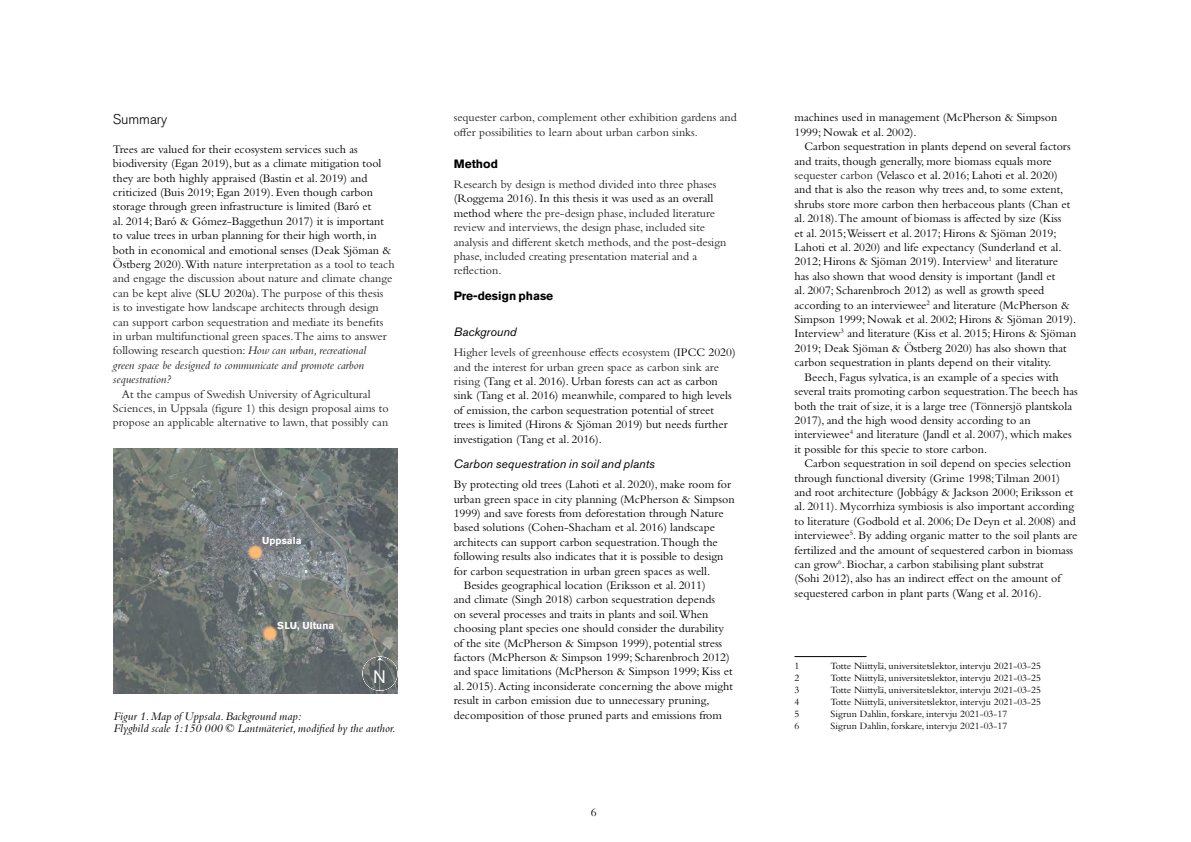
<style>
.page{position:relative;width:1191px;height:842px;background:#fff}
.page>*{position:absolute;margin:0;border:0;box-sizing:border-box;transform-origin:0 0}
.t1{font:18px "Akzidenz Grotesk Std";color:#fff}
.t2{font:300 14px "Akzidenz Grotesk Std";letter-spacing:-.005em;color:#000}
.t3{font:12px/14.4px "Bembo Std";color:#000}
.t4{font:12px/14.4px "Bembo Std";color:#202124}
.t5{font:12px "Bembo Std";color:#222}
.t6{font:italic 12px/12px "Bembo Std";letter-spacing:.005em;color:#000}
.t7{font:italic 12px "Bembo Std";color:#202124}
.t8{font:italic 12px "Akzidenz Grotesk Std";letter-spacing:.01em;color:#000}
.t9{font:700 12px "Akzidenz Grotesk Std";color:#000}
.t10{font:10px "Bembo Std";color:#000}
.t11{font:700 10px "Akzidenz Grotesk Std";color:#fff}
.s1{color:#000}
.s2{font-style:italic}
.s3{color:#202124}
</style>
<div class="page">
<hr style="left:794px;top:656px;width:72px;height:1px;background:#000">
<img style="left:114px;top:448px;width:283px;height:246px">
<img style="left:362px;top:656px;width:35px;height:34px">
<p class="t2" style="left:113px;top:111px;width:56px">Summary</p>
<p class="t3" style="left:113px;top:142px;width:246px">Trees are valued for their ecosystem services such as</p>
<p class="t3" style="left:113px;top:156px;width:270px">biodiversity (Egan 2019), but as a climate mitigation tool</p>
<p class="t3" style="left:113px;top:170px;width:256px">they are both highly appraised (Bastin et al. 2019) and</p>
<p class="t3" style="left:113px;top:185px;width:262px">criticized (Buis 2019; Egan 2019). Even though carbon</p>
<p class="t3" style="left:113px;top:199px;width:260px">storage through green infrastructure is limited (Baró et</p>
<p class="t3" style="left:113px;top:214px;width:273px">al. 2014; Baró &amp; Gómez-Baggethun 2017) it is important</p>
<p class="t3" style="left:113px;top:228px;width:265px">to value trees in urban planning for their high worth, in</p>
<p class="t3" style="left:113px;top:242px;width:280px">both in economical and emotional senses (Deak Sjöman &amp;</p>
<p class="t4" style="left:113px;top:257px;width:283px"><span class="s1">Östberg 2020).With</span> nature interpretation as a tool to teach</p>
<p class="t4" style="left:113px;top:271px;width:281px">and engage the discussion about nature and climate change</p>
<p class="t4" style="left:113px;top:286px;width:272px">can be kept alive <span class="s1">(SLU 2020a).</span> The purpose of this thesis</p>
<p class="t4" style="left:113px;top:300px;width:267px">is to investigate how landscape architects through design</p>
<p class="t4" style="left:113px;top:314px;width:272px">can support carbon sequestration and mediate its benefits</p>
<p class="t4" style="left:113px;top:329px;width:275px">in urban multifunctional green spaces.The aims to answer</p>
<p class="t4" style="left:113px;top:343px;width:255px">following research question: <span class="s2">How can urban, recreational</span></p>
<p class="t7" style="left:113px;top:358px;width:253px">green space be designed to communicate and promote carbon</p>
<p class="t7" style="left:113px;top:372px;width:60px">sequestration?</p>
<p class="t5" style="left:122px;top:387px;width:250px"><span class="s3">At the campus of</span> Swedish University of Agricultural</p>
<p class="t5" style="left:113px;top:401px;width:277px">Sciences, in Uppsala (figure 1) <span class="s3">this design proposal aims to</span></p>
<p class="t4" style="left:113px;top:415px;width:277px">propose an applicable alternative to lawn, that possibly can</p>
<p class="t11" style="left:262px;top:535px;width:41px">Uppsala</p>
<p class="t11" style="left:277px;top:620px;width:59px">SLU, Ultuna</p>
<h1 class="t1" style="left:373px;top:666px;width:14px">N</h1>
<p class="t6" style="left:113px;top:710px;width:284px">Figur 1. Map of Uppsala. Background map:<br>Flygbild scale 1:150 000 © Lantmäteriet, modified by the author.</p>
<p class="t4" style="left:454px;top:110px;width:284px">sequester carbon, complement other exhibition gardens and offer possibilities to learn about urban carbon sinks.</p>
<p class="t9" style="left:454px;top:157px;width:46px">Method</p>
<p class="t4" style="left:454px;top:177px;width:264px">Research by design is method divided into three phases</p>
<p class="t4" style="left:454px;top:191px;width:274px"><span class="s1">(Roggema 2016). In this thesis it was used as an overall method where</span> the pre-design phase, included literature review and interviews, the design phase, included site analysis and different sketch methods, and the post-design phase, included creating presentation material and a reflection.</p>
<p class="t9" style="left:454px;top:289px;width:101px">Pre-design phase</p>
<p class="t8" style="left:454px;top:325px;width:64px">Background</p>
<p class="t3" style="left:454px;top:345px;width:283px"><span class="s3">Higher levels of greenhouse effects ecosystem</span> (IPCC 2020) <span class="s3">and the interest for urban green space as carbon sink are rising</span> (Tang et al. 2016). Urban forests can act as carbon sink (Tang et al. 2016) meanwhile, compared to high levels of emission, the carbon sequestration potential of street trees is limited (Hirons &amp; Sjöman 2019) but needs further investigation (Tang et al. 2016).</p>
<p class="t8" style="left:454px;top:457px;width:203px">Carbon sequestration in soil and plants</p>
<p class="t3" style="left:454px;top:477px;width:279px">By protecting old trees (Lahoti et al. 2020), make room for</p>
<p class="t3" style="left:454px;top:491px;width:282px">urban green space in city planning (McPherson &amp; Simpson</p>
<p class="t3" style="left:454px;top:506px;width:271px">1999) and save forests from deforestation through Nature</p>
<p class="t3" style="left:454px;top:520px;width:263px">based solutions (Cohen-Shacham et al. 2016) landscape</p>
<p class="t3" style="left:454px;top:534px;width:266px">architects can support carbon sequestration.Though the</p>
<p class="t3" style="left:454px;top:549px;width:271px">following results also indicates that it is possible to design</p>
<p class="t3" style="left:454px;top:563px;width:258px">for carbon sequestration in urban green spaces as well.</p>
<p class="t3" style="left:464px;top:578px;width:244px">Besides geographical location (Eriksson et al. 2011)</p>
<p class="t3" style="left:454px;top:592px;width:263px">and climate (Singh 2018) carbon sequestration depends</p>
<p class="t3" style="left:454px;top:606px;width:256px">on several processes and traits in plants and soil.When</p>
<p class="t3" style="left:454px;top:621px;width:272px">choosing plant species one should consider the durability</p>
<p class="t3" style="left:454px;top:635px;width:270px">of the site (McPherson &amp; Simpson 1999), potential stress</p>
<p class="t3" style="left:454px;top:650px;width:277px">factors (McPherson &amp; Simpson 1999; Scharenbroch 2012)</p>
<p class="t3" style="left:454px;top:664px;width:280px">and space limitations (McPherson &amp; Simpson 1999; Kiss et</p>
<p class="t3" style="left:454px;top:678px;width:281px">al. 2015). Acting inconsiderate concerning the above might</p>
<p class="t3" style="left:454px;top:693px;width:257px">result in carbon emission due to unnecessary pruning,</p>
<p class="t3" style="left:454px;top:707px;width:270px">decomposition of those pruned parts and emissions from</p>
<p class="t3" style="left:591px;top:805px;width:7px">6</p>
<p class="t3" style="left:794px;top:110px;width:264px">machines used in management (McPherson &amp; Simpson<br>1999; Nowak et al. 2002).</p>
<p class="t3" style="left:794px;top:139px;width:283px;text-indent:10px">Carbon sequestration in plants depend on several factors and traits, though generally, more biomass equals more <span class="s3">sequester carbon</span> (Velasco et al. 2016; Lahoti et al. 2020) and that is also the reason why trees and, to some extent, shrubs store more carbon then herbaceous plants (Chan et al. 2018).The amount of biomass is affected by size (Kiss<br>et al. 2015;Weissert et al. 2017; Hirons &amp; Sjöman 2019; Lahoti et al. 2020) and life expectancy (Sunderland et al.<br>2012; Hirons &amp; Sjöman 2019). Interview<sup>1</sup> and literature<br>has also shown that wood density is important (Jandl et<br>al. 2007; Scharenbroch 2012) as well as growth speed according to an interviewee<sup>2</sup> and literature (McPherson &amp; Simpson 1999; Nowak et al. 2002; Hirons &amp; Sjöman 2019).<br>Interview<sup>3</sup> and literature (Kiss et al. 2015; Hirons &amp; Sjöman 2019; Deak Sjöman &amp; Östberg 2020) has also shown that carbon sequestration in plants depend on their vitality.</p>
<p class="t3" style="left:794px;top:369px;width:285px;text-indent:10px">Beech, Fagus sylvatica, is an example of a species with several traits promoting carbon sequestration.The beech has both the trait of size, it is a large tree (Tönnersjö plantskola 2017), and the high wood density according to an interviewee<sup>4</sup> and literature (Jandl et al. 2007), which makes it possible for this specie to store carbon.</p>
<p class="t3" style="left:794px;top:456px;width:284px;text-indent:10px">Carbon sequestration in soil depend on species selection through functional diversity (Grime 1998;Tilman 2001) and root architecture (Jobbágy &amp; Jackson 2000; Eriksson et al. 2011). Mycorrhiza symbiosis is also important according to literature (Godbold et al. 2006; De Deyn et al. 2008) and interviewee<sup>5</sup>. By adding organic matter to the soil plants are fertilized and the amount of sequestered carbon in biomass can grow<sup>6</sup>. Biochar, a carbon stabilising plant substrat<br>(Sohi 2012), also has an indirect effect on the amount of sequestered carbon in plant parts (Wang et al. 2016).</p>
<p class="t10" style="left:794px;top:660px;width:6px">1</p>
<p class="t10" style="left:830px;top:660px;width:212px">Totte Niittylä, universitetslektor, intervju 2021-03-25</p>
<p class="t10" style="left:794px;top:672px;width:6px">2</p>
<p class="t10" style="left:830px;top:672px;width:212px">Totte Niittylä, universitetslektor, intervju 2021-03-25</p>
<p class="t10" style="left:794px;top:684px;width:6px">3</p>
<p class="t10" style="left:830px;top:684px;width:212px">Totte Niittylä, universitetslektor, intervju 2021-03-25</p>
<p class="t10" style="left:794px;top:696px;width:6px">4</p>
<p class="t10" style="left:830px;top:696px;width:212px">Totte Niittylä, universitetslektor, intervju 2021-03-25</p>
<p class="t10" style="left:794px;top:708px;width:6px">5</p>
<p class="t10" style="left:830px;top:708px;width:178px">Sigrun Dahlin, forskare, intervju 2021-03-17</p>
<p class="t10" style="left:794px;top:720px;width:6px">6</p>
<p class="t10" style="left:830px;top:720px;width:178px">Sigrun Dahlin, forskare, intervju 2021-03-17</p>
</div>
